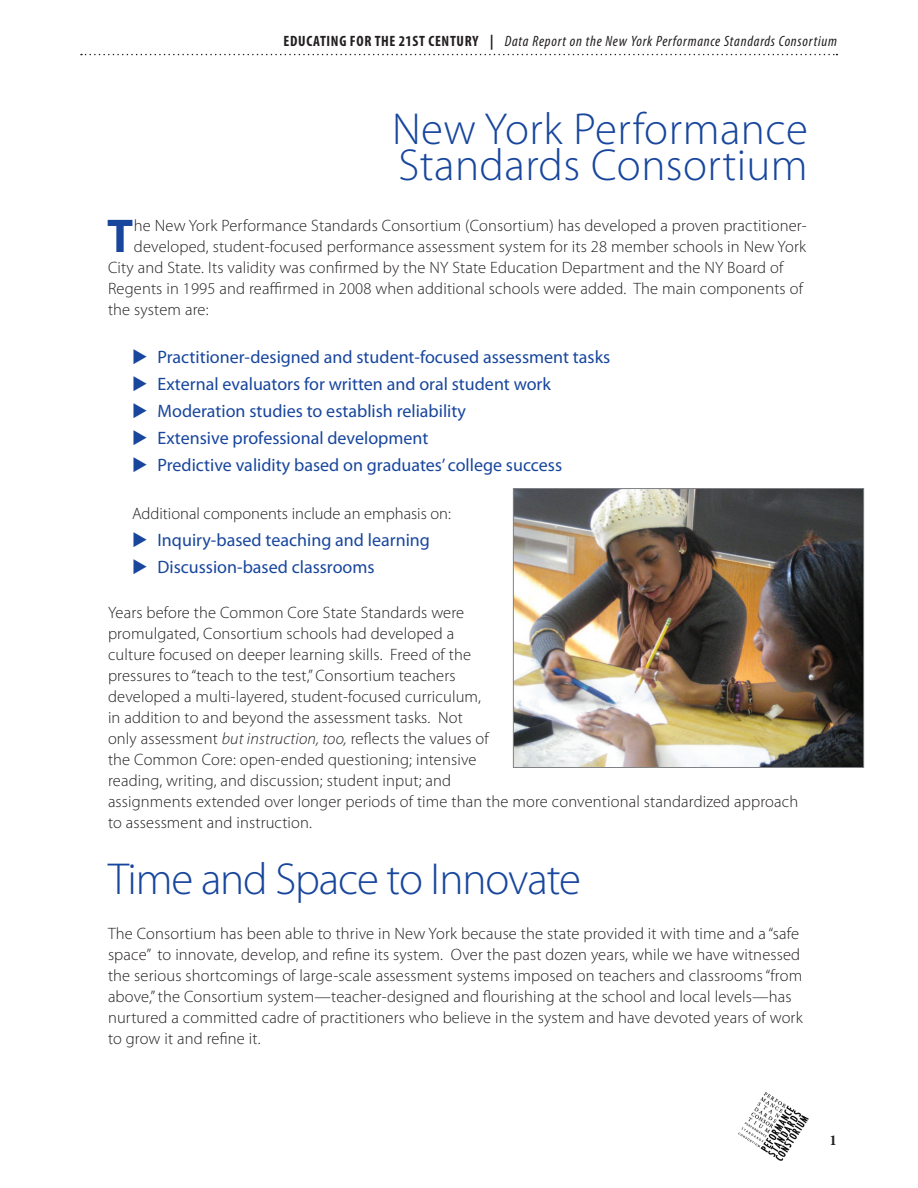
<style>
.page{position:relative;width:918px;height:1188px;background:#fff}
.page>*{position:absolute;margin:0;border:0;box-sizing:border-box;transform-origin:0 0}
.t1{font:700 47.7px "Myriad Pro";color:#18469d}
.t2{font:300 45px/36px "Myriad Pro";letter-spacing:.01em;color:#18469d}
.t3{font:300 45px "Myriad Pro";letter-spacing:-.025em;color:#18469d}
.t4{font:18px/27px "Myriad Pro";color:#18469d}
.t5{font:300 16.5px/21px "Myriad Pro";letter-spacing:.01em;color:#231f20}
.t6{font:italic condensed 15px "Myriad Pro";letter-spacing:.05em;color:#231f20}
.t7{font:700 15px "Minion Pro";color:#231f20}
.s1{font-weight:700;font-style:normal}
.s2{font-style:italic}
</style>
<div class="page">
<svg style="left:81px;top:54px;width:756px;height:1px"></svg>
<img style="left:738px;top:1091px;width:71px;height:70px">
<img style="left:515px;top:490px;width:347px;height:276px">
<div style="left:513px;top:488px;width:351px;height:280px;border:1px solid #808285"></div>
<p class="t6" style="left:284px;top:32px;width:555px"><span class="s1">EDUCATING FOR THE 21ST CENTURY |</span> Data Report on the New York Performance Standards Consortium</p>
<h2 class="t2" style="left:392px;top:111px;width:417px">New York Performance<br>Standards Consortium</h2>
<h1 class="t1" style="left:107px;top:204px;width:28px">T</h1>
<p class="t5" style="left:134px;top:214px;width:674px">he New York Performance Standards Consortium (Consortium) has developed a proven practitioner-</p>
<p class="t5" style="left:134px;top:235px;width:674px">developed, student-focused performance assessment system for its 28 member schools in New York</p>
<p class="t5" style="left:108px;top:256px;width:677px">City and State. Its validity was confirmed by the NY State Education Department and the NY Board of</p>
<p class="t5" style="left:108px;top:277px;width:696px">Regents in 1995 and reaffirmed in 2008 when additional schools were added. The main components of</p>
<p class="t5" style="left:108px;top:298px;width:102px">the system are:</p>
<p class="t4" style="left:158px;top:343px;width:454px">Practitioner-designed and student-focused assessment tasks External evaluators for written and oral student work Moderation studies to establish reliability<br>Extensive professional development<br>Predictive validity based on graduates’ college success</p>
<p class="t5" style="left:132px;top:502px;width:321px">Additional components include an emphasis on:</p>
<p class="t4" style="left:158px;top:526px;width:274px">Inquiry-based teaching and learning<br>Discussion-based classrooms</p>
<p class="t5" style="left:108px;top:601px;width:692px">Years before the Common Core State Standards were<br>promulgated, Consortium schools had developed a<br>culture focused on deeper learning skills. Freed of the<br>pressures to “teach to the test,” Consortium teachers<br>developed a multi-layered, student-focused curriculum,<br>in addition to and beyond the assessment tasks. Not<br>only assessment <span class="s2">but instruction, too,</span> reflects the values of<br>the Common Core: open-ended questioning; intensive<br>reading, writing, and discussion; student input; and<br>assignments extended over longer periods of time than the more conventional standardized approach to assessment and instruction.</p>
<h2 class="t3" style="left:108px;top:851px;width:475px">Time and Space to Innovate</h2>
<p class="t5" style="left:108px;top:922px;width:696px">The Consortium has been able to thrive in New York because the state provided it with time and a “safe space” to innovate, develop, and refine its system. Over the past dozen years, while we have witnessed the serious shortcomings of large-scale assessment systems imposed on teachers and classrooms “from above,” the Consortium system—teacher-designed and flourishing at the school and local levels—has nurtured a committed cadre of practitioners who believe in the system and have devoted years of work to grow it and refine it.</p>
<p class="t7" style="left:829px;top:1130px;width:9px">1</p>
</div>
